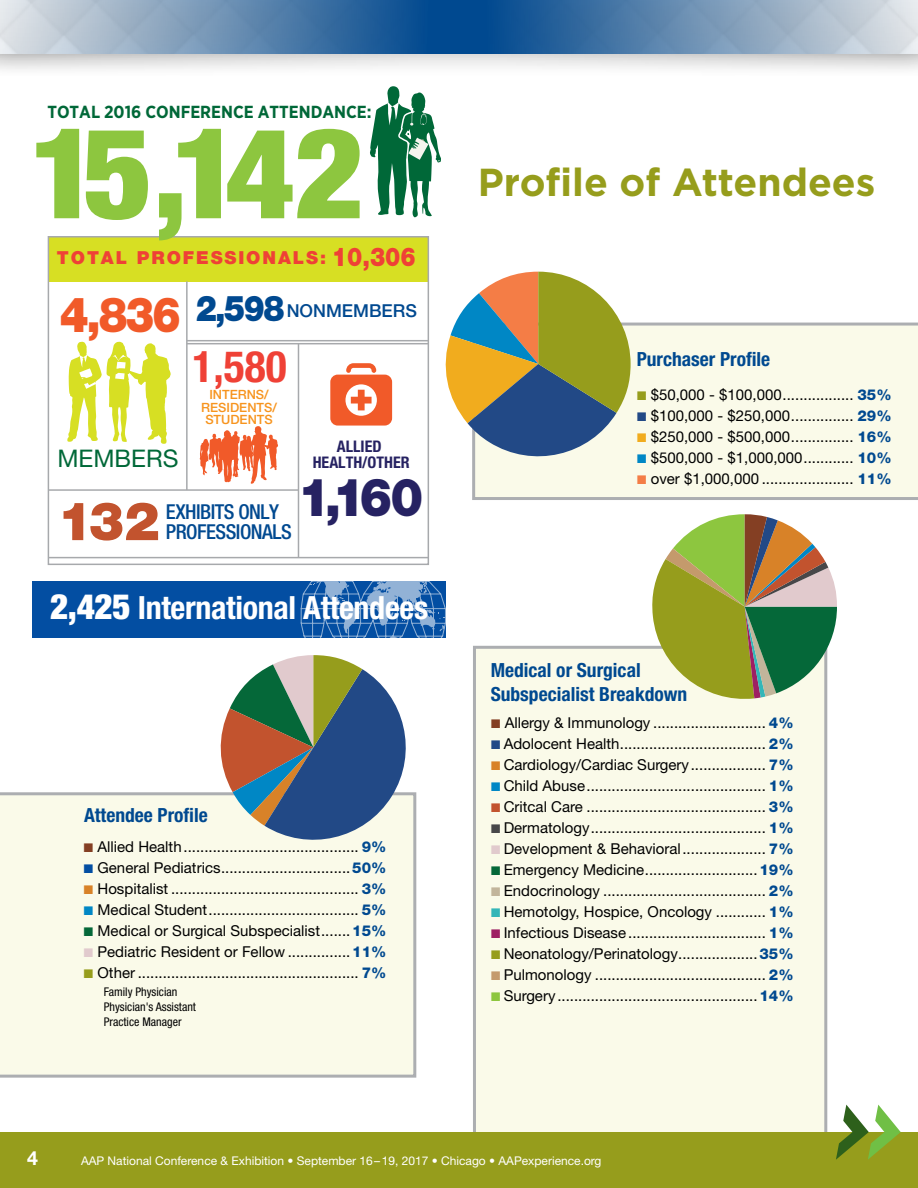
<style>
.page{position:relative;width:918px;height:1188px;background:#fff}
.page>*{position:absolute;margin:0;border:0;box-sizing:border-box;transform-origin:0 0}
.t1{font:900 condensed 126.3px "Helvetica Neue LT Std";color:#8dc63f;scale:1.06 1}
.t2{font:900 53.1px "Helvetica Neue LT Std";color:#c2532e}
.t3{font:900 52.65px "Helvetica Neue LT Std";color:#262262;scale:.94 1}
.t4{font:700 condensed 43.5px "Helvetica Neue LT Std";color:#ef4136}
.t5{font:700 39px "Gotham";color:#969d1c}
.t6{font:700 condensed 31.95px "Helvetica Neue LT Std";letter-spacing:-.01em;color:#fff}
.t7{font:24.3px "Helvetica Neue LT Std";color:#006838}
.t8{font:500 condensed 20.55px/20.4px "Helvetica Neue LT Std";letter-spacing:-.025em;color:#004990}
.t9{font:700 condensed 19.5px/23.4px "Helvetica Neue LT Std";color:#004990}
.t10{font:700 19.5px "Helvetica Neue LT Std";color:#fff}
.t11{font:900 18px "Helvetica Neue LT Std";letter-spacing:.105em;color:#ef4136}
.t12{font:500 17.85px "Helvetica Neue LT Std";color:#004990}
.t13{font:700 17.4px "Gotham Narrow";color:#006838}
.t14{font:700 condensed 16.05px/15.9px "Helvetica Neue LT Std";color:#262262;text-align:center}
.t15{font:15px/21px "Helvetica Neue LT Std";color:#000;text-align:justify}
.t16{font:500 12.75px/12.6px "Helvetica Neue LT Std";color:#f7941e;text-align:center}
.t17{font:12px "Helvetica Neue LT Std";color:#fff}
.t18{font:condensed 12px/15px "Helvetica Neue LT Std";color:#000}
.s1{font-size:25.95px}
.s2{font-weight:900;font-size:48.6px;color:#f15a29}
.s3{font-weight:900;font-size:35.7px}
.s4{font-weight:900;font-size:35.1px}
.s5{font-family:"Proxima Sans";font-weight:900;color:#843f23}
.s6{font-weight:800;color:#004990}
.s7{font-family:"Proxima Sans";font-weight:900;color:#034ea2}
.s8{font-family:"Proxima Sans";font-weight:900;color:#d88228}
.s9{font-family:"Proxima Sans";font-weight:900;color:#0087c5}
.s10{font-family:"Proxima Sans";font-weight:900;color:#056839}
.s11{font-family:"Proxima Sans";font-weight:900;color:#e1cacd}
.s12{font-family:"Proxima Sans";font-weight:900;color:#969d1c}
.s13{font-family:"Proxima Sans";font-weight:900;color:#224986}
.s14{font-family:"Proxima Sans";font-weight:900;color:#f1ac1e}
.s15{font-family:"Proxima Sans";font-weight:900;color:#f47d46}
.s16{font-family:"Proxima Sans";font-weight:900;color:#c2532e}
.s17{font-family:"Proxima Sans";font-weight:900;color:#474749}
.s18{font-family:"Proxima Sans";font-weight:900;color:#c2b59b}
.s19{font-family:"Proxima Sans";font-weight:900;color:#34b6b8}
.s20{font-family:"Proxima Sans";font-weight:900;color:#9e1f63}
.s21{font-family:"Proxima Sans";font-weight:900;color:#c49a6c}
.s22{font-family:"Proxima Sans";font-weight:900;color:#8dc63f}
</style>
<div class="page">
<div style="left:473px;top:646px;width:354px;height:459px;background:#fafae9"></div>
<div style="left:48px;top:237px;width:380px;height:44px;background:#d7df23"></div>
<hr style="left:186px;top:281px;width:2px;height:209px;background:#a7a9ac">
<hr style="left:298px;top:344px;width:1px;height:214px;background:#a7a9ac">
<hr style="left:187px;top:340px;width:241px;height:1px;background:#a7a9ac">
<hr style="left:187px;top:343px;width:241px;height:1px;background:#a7a9ac">
<hr style="left:48px;top:557px;width:380px;height:1px;background:#a7a9ac">
<hr style="left:48px;top:489px;width:250px;height:2px;background:#a7a9ac">
<svg style="left:200px;top:426px;width:78px;height:58px"></svg>
<svg style="left:67px;top:341px;width:104px;height:103px"></svg>
<div style="left:32px;top:581px;width:414px;height:57px;background:#034ea2"></div>
<svg style="left:300px;top:581px;width:146px;height:57px"></svg>
<div style="left:472px;top:323px;width:446px;height:177px;background:#fafae9"></div>
<svg style="left:330px;top:86px;width:301px;height:383px"></svg>
<svg style="left:0;top:792px;width:416px;height:286px"></svg>
<svg style="left:651px;top:514px;width:186px;height:190px"></svg>
<svg style="left:217px;top:655px;width:200px;height:198px"></svg>
<div style="left:0;top:1132px;width:918px;height:56px;background:#969d1c"></div>
<div style="left:0;top:0;width:918px;height:80px;background:#000;opacity:.29"></div>
<div style="left:0;top:0;width:918px;height:54px;background:#004990"></div>
<div style="left:0;top:0;width:440px;height:79px;background:#000;opacity:.29"></div>
<img style="left:0;top:0;width:429px;height:54px">
<div style="left:475px;top:0;width:443px;height:79px;background:#000;opacity:.29"></div>
<img style="left:486px;top:0;width:432px;height:54px">
<svg style="left:473px;top:1105px;width:428px;height:55px"></svg>
<p class="t13" style="left:47px;top:101px;width:326px">TOTAL 2016 CONFERENCE ATTENDANCE:</p>
<h1 class="t1" style="left:30px;top:95px;width:317px">15,142</h1>
<p class="t11" style="left:57px;top:247px;width:360px">TOTAL PROFESSIONALS: <span class="s1">10,306</span></p>
<p class="t12" style="left:60px;top:300px;width:359px"><span class="s2">4,836</span> <span class="s3">2,598</span>NONMEMBERS</p>
<h3 class="t7" style="left:57px;top:444px;width:123px">MEMBERS</h3>
<h3 class="t4" style="left:193px;top:340px;width:96px">1,580</h3>
<p class="t16" style="left:201px;top:388px;width:77px">INTERNS/<br>RESIDENTS/<br>STUDENTS</p>
<h2 class="t2" style="left:57px;top:490px;width:104px">132</h2>
<h3 class="t8" style="left:166px;top:501px;width:127px">EXHIBITS ONLY<br>PROFESSIONALS</h3>
<p class="t14" style="left:313px;top:439px;width:98px">ALLIED<br>HEALTH/OTHER</p>
<h3 class="t3" style="left:298px;top:466px;width:135px">1,160</h3>
<h3 class="t6" style="left:50px;top:589px;width:380px"><span class="s4">2,425</span> International Attendees</h3>
<h3 class="t9" style="left:84px;top:803px;width:125px">Attendee Profile</h3>
<p class="t15" style="left:83px;top:836px;width:305px"><span class="s5">Ω</span> Allied Health.......................................... <span class="s6">9% </span><span class="s7">Ω</span> General Pediatrics...............................<span class="s6">50% </span><span class="s8">Ω</span> Hospitalist ............................................. <span class="s6">3% </span><span class="s9">Ω</span> Medical Student.................................... <span class="s6">5% </span><span class="s10">Ω</span> Medical or Surgical Subspecialist.......<span class="s6">15% </span><span class="s11">Ω</span> Pediatric Resident or Fellow ...............<span class="s6">11% </span><span class="s12">Ω</span> Other ..................................................... <span class="s6">7%</span></p>
<p class="t18" style="left:104px;top:984px;width:94px">Family Physician<br>Physician's Assistant<br>Practice Manager</p>
<h3 class="t5" style="left:478px;top:160px;width:399px">Profile of Attendees</h3>
<h3 class="t9" style="left:637px;top:347px;width:135px">Purchaser Profile</h3>
<p class="t15" style="left:637px;top:384px;width:256px"><span class="s12">Ω</span> $50,000 - $100,000................. <span class="s6">35% </span><span class="s13">Ω</span> $100,000 - $250,000............... <span class="s6">29% </span><span class="s14">Ω</span> $250,000 - $500,000............... <span class="s6">16% </span><span class="s9">Ω</span> $500,000 - $1,000,000............ <span class="s6">10% </span><span class="s15">Ω</span> over $1,000,000 ...................... <span class="s6">11%</span></p>
<h3 class="t9" style="left:491px;top:658px;width:198px">Medical or Surgical<br>Subspecialist Breakdown</h3>
<p class="t15" style="left:491px;top:712px;width:304px"><span class="s5">Ω</span> Allergy &amp; Immunology ........................... <span class="s6">4% </span><span class="s13">Ω</span> Adolocent Health................................... <span class="s6">2% </span><span class="s8">Ω</span> Cardiology/Cardiac Surgery.................. <span class="s6">7% </span><span class="s9">Ω</span> Child Abuse........................................... <span class="s6">1% </span><span class="s16">Ω</span> Critcal Care ........................................... <span class="s6">3% </span><span class="s17">Ω</span> Dermatology.......................................... <span class="s6">1% </span><span class="s11">Ω</span> Development &amp; Behavioral.................... <span class="s6">7% </span><span class="s10">Ω</span> Emergency Medicine...........................<span class="s6">19% </span><span class="s18">Ω</span> Endocrinology ....................................... <span class="s6">2% </span><span class="s19">Ω</span> Hemotolgy, Hospice, Oncology ............ <span class="s6">1% </span><span class="s20">Ω</span> Infectious Disease ................................. <span class="s6">1% </span><span class="s12">Ω</span> Neonatology/Perinatology...................<span class="s6">35% </span><span class="s21">Ω</span> Pulmonology ......................................... <span class="s6">2% </span><span class="s22">Ω</span> Surgery ................................................<span class="s6">14%</span></p>
<h3 class="t10" style="left:27px;top:1146px;width:12px">4</h3>
<p class="t17" style="left:81px;top:1154px;width:522px">AAP National Conference &amp; Exhibition • September 16–19, 2017 • Chicago • AAPexperience.org</p>
</div>
